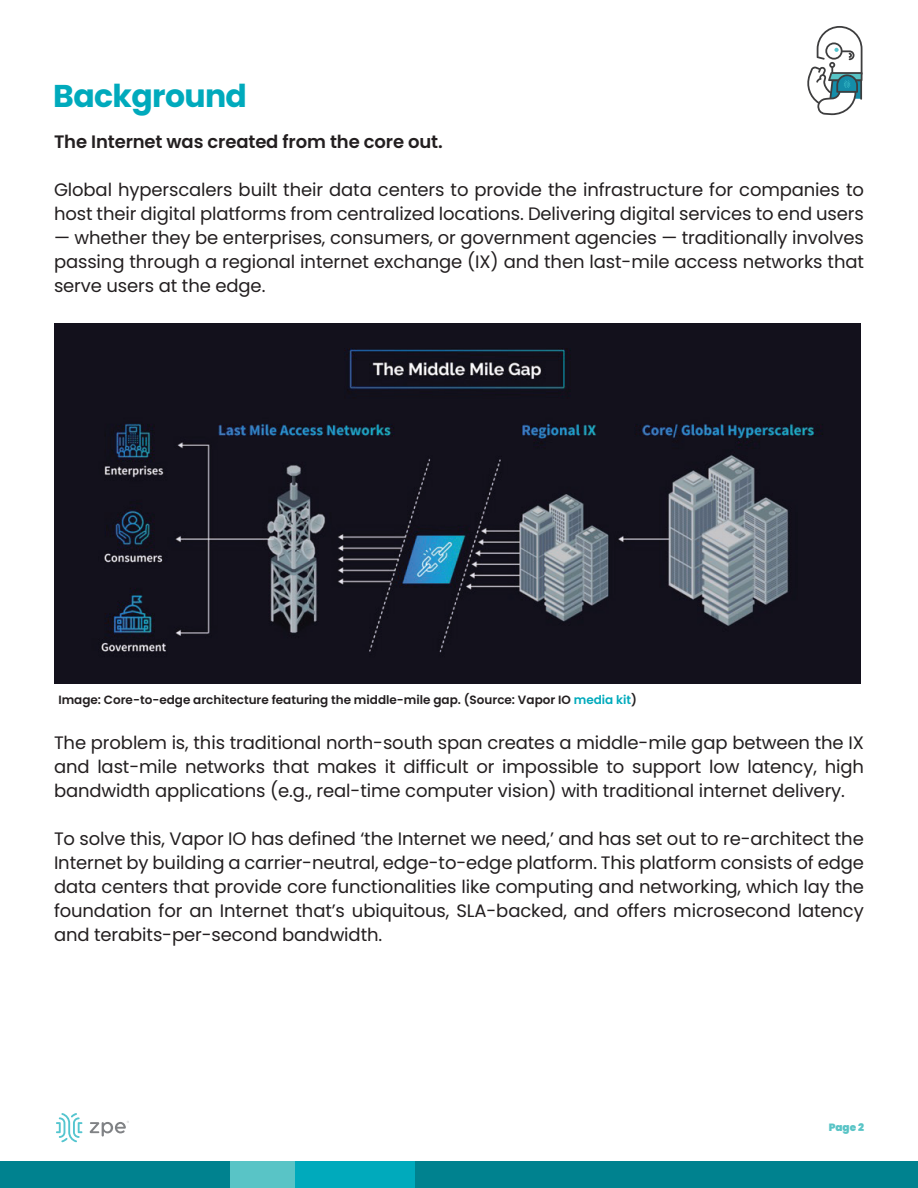
<style>
.page{position:relative;width:918px;height:1188px;background:#fff}
.page>*{position:absolute;margin:0;border:0;box-sizing:border-box;transform-origin:0 0}
.t1{font:700 31.5px "Poppins";letter-spacing:-.02em;color:#00aabc}
.t2{font:18px/24px "Poppins";letter-spacing:-.005em;color:#231f20;text-align:justify}
.t3{font:600 18px "Poppins";letter-spacing:-.005em;color:#231f20}
.t4{font:600 12px "Poppins";color:#231f20}
.t5{font:900 10.5px "Poppins";color:#59c4c6}
.s1{color:#00aabc}
</style>
<div class="page">
<svg style="left:807px;top:26px;width:56px;height:89px"></svg>
<img style="left:54px;top:324px;width:807px;height:360px">
<div style="left:0;top:1161px;width:915px;height:27px;background:#00828f"></div>
<div style="left:230px;top:1161px;width:688px;height:27px;background:#59c4c6"></div>
<div style="left:295px;top:1161px;width:608px;height:27px;background:#00aabc"></div>
<div style="left:416px;top:1161px;width:502px;height:27px;background:#00828f"></div>
<svg style="left:56px;top:1113px;width:26px;height:29px"></svg>
<svg style="left:89px;top:1121px;width:40px;height:16px"></svg>
<h1 class="t1" style="left:53px;top:78px;width:195px">Background</h1>
<p class="t3" style="left:54px;top:131px;width:390px">The Internet was created from the core out.</p>
<p class="t2" style="left:54px;top:178px;width:812px">Global hyperscalers built their data centers to provide the infrastructure for companies to host their digital platforms from centralized locations. Delivering digital services to end users</p>
<p class="t2" style="left:54px;top:226px;width:812px">— whether they be enterprises, consumers, or government agencies — traditionally involves passing through a regional internet exchange (IX) and then last-mile access networks that serve users at the edge.</p>
<p class="t4" style="left:58px;top:693px;width:580px">Image: Core-to-edge architecture featuring the middle-mile gap. (Source: Vapor IO <span class="s1">media kit</span>)</p>
<p class="t2" style="left:54px;top:731px;width:812px">The problem is, this traditional north-south span creates a middle-mile gap between the IX and last-mile networks that makes it difficult or impossible to support low latency, high bandwidth applications (e.g., real-time computer vision) with traditional internet delivery.</p>
<p class="t2" style="left:54px;top:827px;width:811px">To solve this, Vapor IO has defined ‘the Internet we need,’ and has set out to re-architect the Internet by building a carrier-neutral, edge-to-edge platform. This platform consists of edge data centers that provide core functionalities like computing and networking, which lay the foundation for an Internet that’s ubiquitous, SLA-backed, and offers microsecond latency and terabits-per-second bandwidth.</p>
<p class="t5" style="left:829px;top:1122px;width:37px">Page 2</p>
</div>
